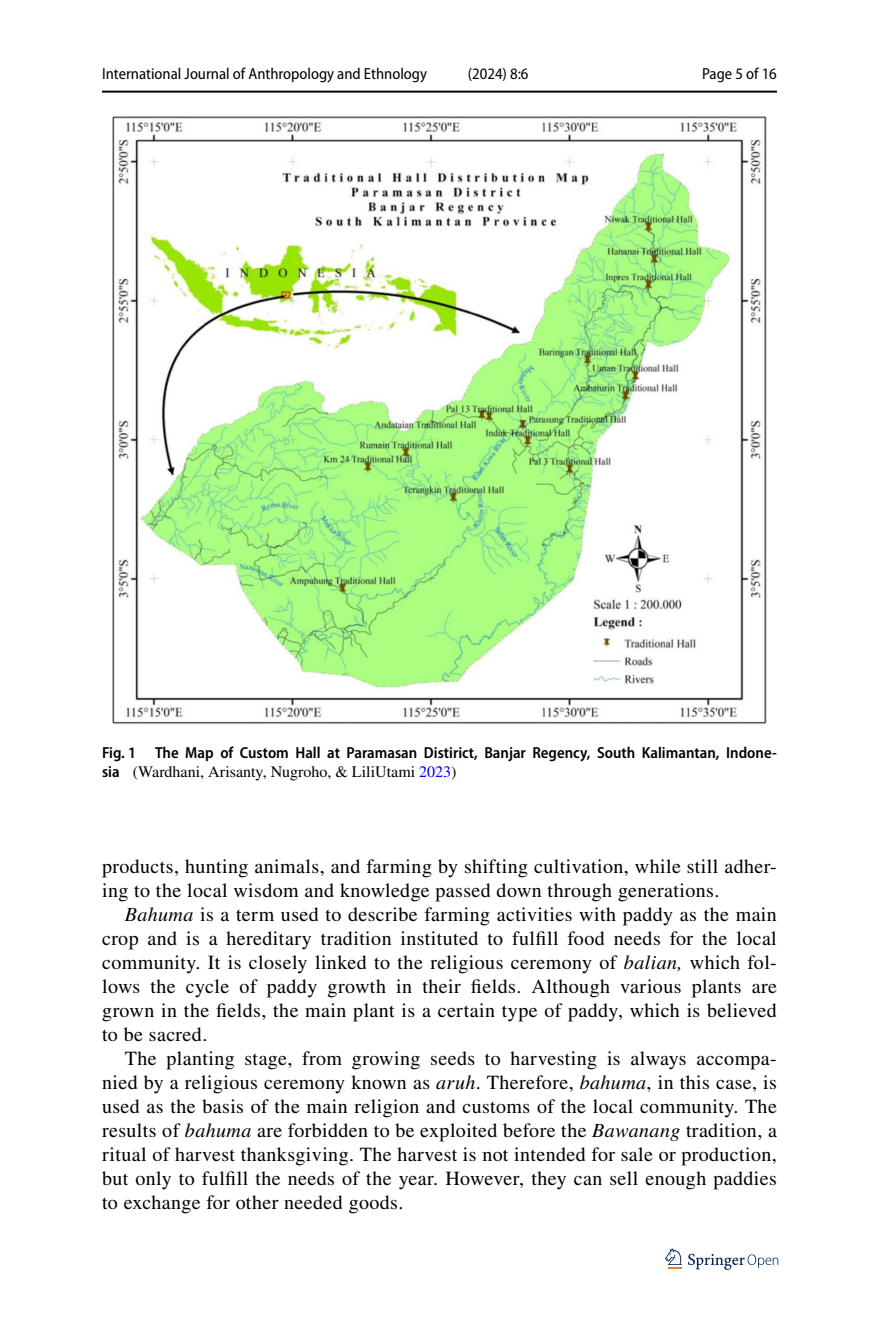
<style>
.page{position:relative;width:879px;height:1333px;background:#fff}
.page>*{position:absolute;margin:0;border:0;box-sizing:border-box;transform-origin:0 0}
.t1{font:20px/24px "STIX";letter-spacing:.02em;color:#000;text-align:justify}
.t2{font:600 semi-condensed 16px "Myriad Pro";color:#000}
.t3{font:semi-condensed 16px "Myriad Pro";color:#000}
.t4{font:16px "STIX";color:#000}
.s1{font-family:"Myriad Pro";font-weight:600;font-stretch:semi-condensed}
.s2{color:#00f}
.s3{font-style:italic}
</style>
<div class="page">
<hr style="left:102px;top:91px;width:675px;height:2px;background:#000">
<svg style="left:665px;top:1248px;width:17px;height:21px"></svg>
<svg style="left:688px;top:1253px;width:90px;height:16px"></svg>
<img style="left:112px;top:116px;width:654px;height:607px">
<p class="t3" style="left:102px;top:65px;width:326px">International Journal of Anthropology and Ethnology</p>
<p class="t3" style="left:468px;top:65px;width:62px">(2024) 8:6</p>
<p class="t3" style="left:702px;top:65px;width:76px">Page 5 of 16</p>
<p class="t2" style="left:102px;top:743px;width:676px">Fig. 1 The Map of Custom Hall at Paramasan Distirict, Banjar Regency, South Kalimantan, Indone-</p>
<p class="t4" style="left:102px;top:760px;width:356px"><span class="s1">sia</span> (Wardhani, Arisanty, Nugroho, &amp; LiliUtami <span class="s2">2023</span>)</p>
<p class="t1" style="left:102px;top:855px;width:676px">products, hunting animals, and farming by shifting cultivation, while still adher&shy;ing to the local wisdom and knowledge passed down through generations.</p>
<p class="t1" style="left:102px;top:903px;width:676px;text-indent:23px"><span class="s3">Bahuma</span> is a term used to describe farming activities with paddy as the main crop and is a hereditary tradition instituted to fulfill food needs for the local community. It is closely linked to the religious ceremony of <span class="s3">balian,</span> which fol&shy;lows the cycle of paddy growth in their fields. Although various plants are grown in the fields, the main plant is a certain type of paddy, which is believed to be sacred.</p>
<p class="t1" style="left:102px;top:1047px;width:676px;text-indent:23px">The planting stage, from growing seeds to harvesting is always accompa&shy;nied by a religious ceremony known as <span class="s3">aruh</span>. Therefore, <span class="s3">bahuma</span>, in this case, is used as the basis of the main religion and customs of the local community. The results of <span class="s3">bahuma</span> are forbidden to be exploited before the <span class="s3">Bawanang</span> tradition, a ritual of harvest thanksgiving. The harvest is not intended for sale or production, but only to fulfill the needs of the year. However, they can sell enough paddies to exchange for other needed goods.</p>
</div>
